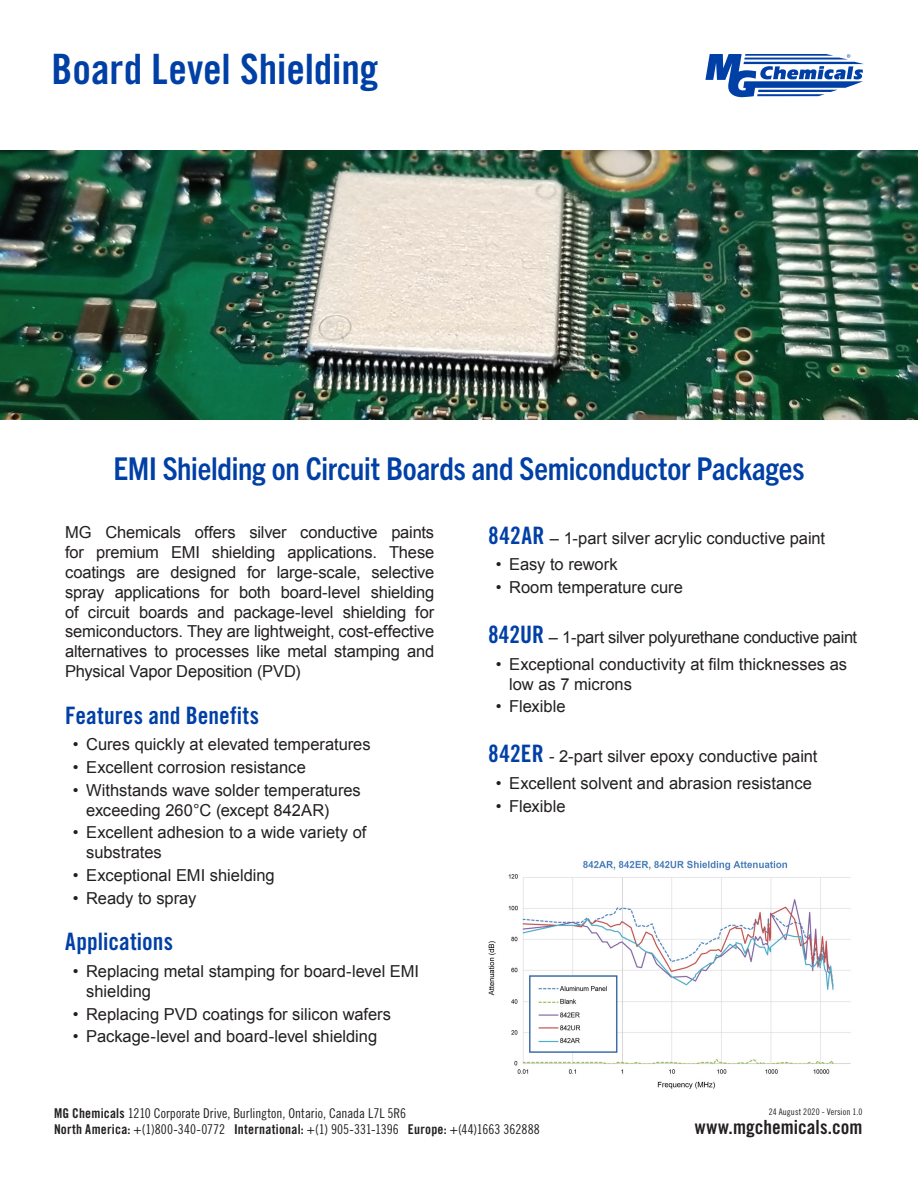
<style>
.page{position:relative;width:918px;height:1188px;background:#fff}
.page>*{position:absolute;margin:0;border:0;box-sizing:border-box;transform-origin:0 0}
.t1{font:41.85px "Trade Gothic Bold Cond Twenty";letter-spacing:-.005em;color:#0040a6}
.CDS-H2{font:700 condensed 31.5px "Trade Gothic Next LT Pro";letter-spacing:-.005em;color:#0040a6}
.CDS-H3{font:24px "Trade Gothic Bold Cond Twenty";letter-spacing:.005em;color:#0040a6}
.t2{font:19.5px "Trade Gothic Bold Cond Twenty";color:#231f20}
.CDS-Bullet_List{font:16.5px/19.8px "Arial";color:#231f20}
.CDS-Body_Text_1st_Pa{font:16.5px/19.8px "Arial";letter-spacing:-.01em;color:#231f20;text-align:justify}
.CDS-H4{font:16.5px "Arial";letter-spacing:-.005em;color:#231f20}
.CDS-H4-2{font:16.5px "Arial";letter-spacing:-.025em;color:#231f20}
.t3{font:13.5px/16.2px "Trade Gothic LT Std Cn 18";color:#231f20}
.t4{font:9px "Trade Gothic LT Std Cn 18";letter-spacing:.015em;color:#231f20}
.s1{font-family:"Trade Gothic Bold Cond Twenty";font-size:24px;color:#0040a6}
.s2{font-family:"Trade Gothic Bold Cond Twenty"}
</style>
<div class="page">
<svg style="left:705px;top:54px;width:159px;height:43px"></svg>
<img style="left:0;top:150px;width:918px;height:270px">
<img style="left:488px;top:860px;width:363px;height:229px">
<h1 class="t1" style="left:52px;top:44px;width:328px">Board Level Shielding</h1>
<p class="CDS-H2" style="left:114px;top:447px;width:693px">EMI Shielding on Circuit Boards and Semiconductor Packages</p>
<p class="CDS-Body_Text_1st_Pa" style="left:65px;top:523px;width:371px">MG Chemicals offers silver conductive paints for premium EMI shielding applications. These coatings are designed for large-scale, selective spray applications for both board-level shielding of circuit boards and package-level shielding for semiconductors. They are lightweight, cost-effective alternatives to processes like metal stamping and Physical Vapor Deposition (PVD)</p>
<p class="CDS-H3" style="left:65px;top:700px;width:195px">Features and Benefits</p>
<p class="CDS-Bullet_List" style="left:73px;top:735px;width:299px">• Cures quickly at elevated temperatures</p>
<p class="CDS-Bullet_List" style="left:73px;top:757px;width:235px">• Excellent corrosion resistance</p>
<p class="CDS-Bullet_List" style="left:86px;top:780px;width:276px;text-indent:-14px">• Withstands wave solder temperatures exceeding 260°C (except 842AR)</p>
<p class="CDS-Bullet_List" style="left:86px;top:823px;width:282px;text-indent:-14px">• Excellent adhesion to a wide variety of substrates</p>
<p class="CDS-Bullet_List" style="left:73px;top:865px;width:203px">• Exceptional EMI shielding</p>
<p class="CDS-Bullet_List" style="left:73px;top:888px;width:125px">• Ready to spray</p>
<p class="CDS-H3" style="left:65px;top:927px;width:109px">Applications</p>
<p class="CDS-Bullet_List" style="left:86px;top:961px;width:334px;text-indent:-14px">• Replacing metal stamping for board-level EMI shielding</p>
<p class="CDS-Bullet_List" style="left:73px;top:1004px;width:320px">• Replacing PVD coatings for silicon wafers</p>
<p class="CDS-Bullet_List" style="left:73px;top:1027px;width:306px">• Package-level and board-level shielding</p>
<p class="CDS-H4" style="left:488px;top:527px;width:338px"><span class="s1">842AR</span> – 1-part silver acrylic conductive paint</p>
<p class="CDS-Bullet_List" style="left:496px;top:555px;width:123px">• Easy to rework</p>
<p class="CDS-Bullet_List" style="left:496px;top:578px;width:189px">• Room temperature cure</p>
<p class="CDS-H4-2" style="left:488px;top:627px;width:371px"><span class="s1">842UR</span> – 1-part silver polyurethane conductive paint</p>
<p class="CDS-Bullet_List" style="left:509px;top:654px;width:339px;text-indent:-14px">• Exceptional conductivity at film thicknesses as low as 7 microns</p>
<p class="CDS-Bullet_List" style="left:496px;top:697px;width:71px">• Flexible</p>
<p class="CDS-H4" style="left:488px;top:746px;width:331px"><span class="s1">842ER</span> - 2-part silver epoxy conductive paint</p>
<p class="CDS-Bullet_List" style="left:496px;top:773px;width:318px">• Excellent solvent and abrasion resistance</p>
<p class="CDS-Bullet_List" style="left:496px;top:796px;width:71px">• Flexible</p>
<p class="t3" style="left:54px;top:1105px;width:487px"><span class="s2">MG Chemicals</span> 1210 Corporate Drive, Burlington, Ontario, Canada L7L 5R6<br><span class="s2">North America:</span> +(1)800-340-0772 <span class="s2">International:</span> +(1) 905-331-1396 <span class="s2">Europe:</span> +(44)1663 362888</p>
<p class="t4" style="left:769px;top:1106px;width:95px">24 August 2020 - Version 1.0</p>
<p class="t2" style="left:695px;top:1115px;width:169px">www.mgchemicals.com</p>
</div>
